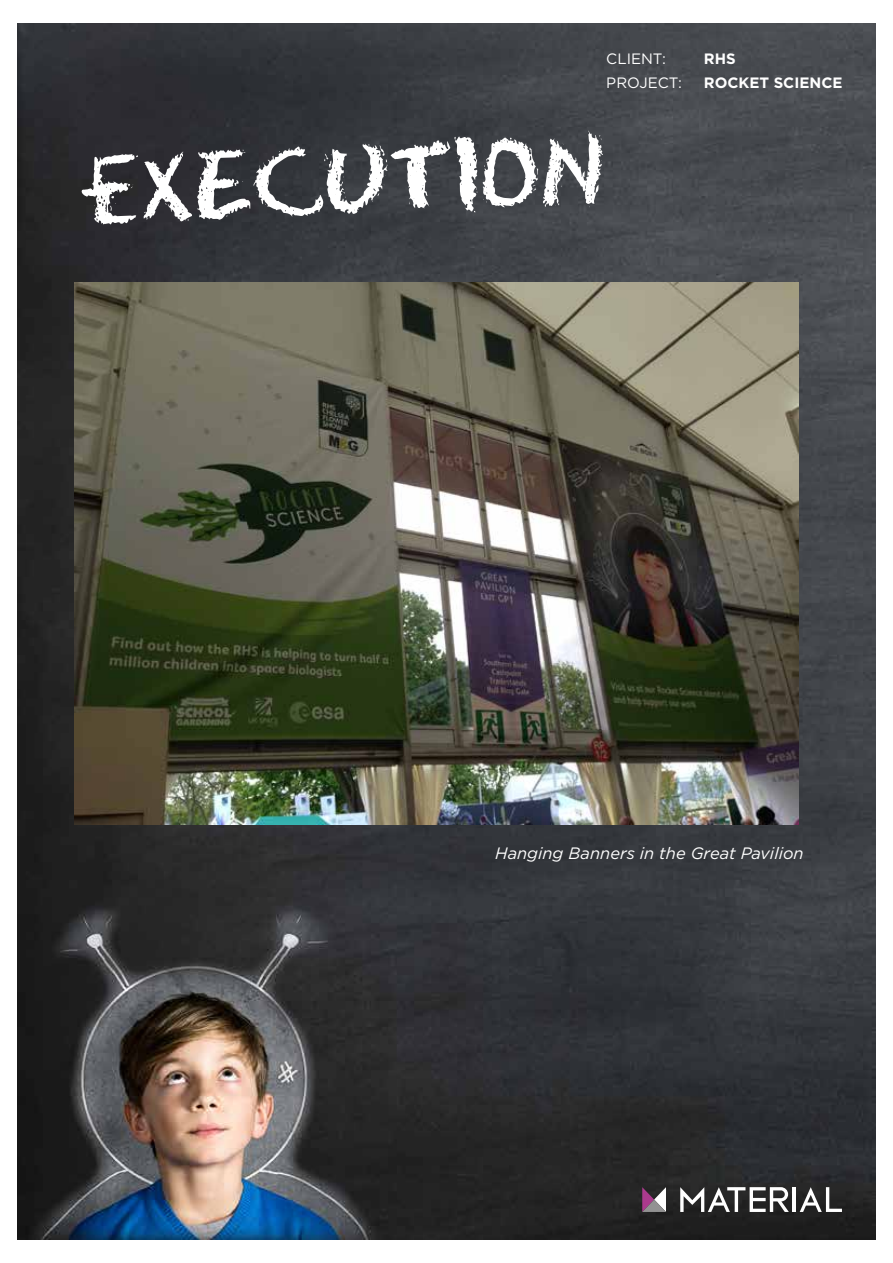
<style>
.page{position:relative;width:893px;height:1263px;background:#fff}
.page>*{position:absolute;margin:0;border:0;box-sizing:border-box;transform-origin:0 0}
.t1{font:87px "Eraser";color:#fff}
.t2{font:italic 16.5px "Gotham";color:#fff}
.t3{font:700 15px "Gotham";color:#fff}
.t4{font:15px "Gotham";color:#fff}
</style>
<div class="page">
<img style="left:17px;top:24px;width:859px;height:1215px">
<hr style="left:792px;top:1187px;width:3px;height:25px;background:#fff">
<svg style="left:800px;top:1187px;width:42px;height:25px"></svg>
<svg style="left:680px;top:1187px;width:109px;height:25px"></svg>
<svg style="left:642px;top:1187px;width:24px;height:25px"></svg>
<img style="left:75px;top:282px;width:723px;height:543px">
<p class="t4" style="left:606px;top:50px;width:61px">CLIENT:</p>
<p class="t3" style="left:704px;top:50px;width:33px">RHS</p>
<p class="t4" style="left:606px;top:74px;width:77px">PROJECT:</p>
<p class="t3" style="left:704px;top:74px;width:140px">ROCKET SCIENCE</p>
<h1 class="t1" style="left:81px;top:139px;width:525px;rotate:-2deg">eXECUTION</h1>
<p class="t2" style="left:495px;top:844px;width:310px">Hanging Banners in the Great Pavilion</p>
</div>
